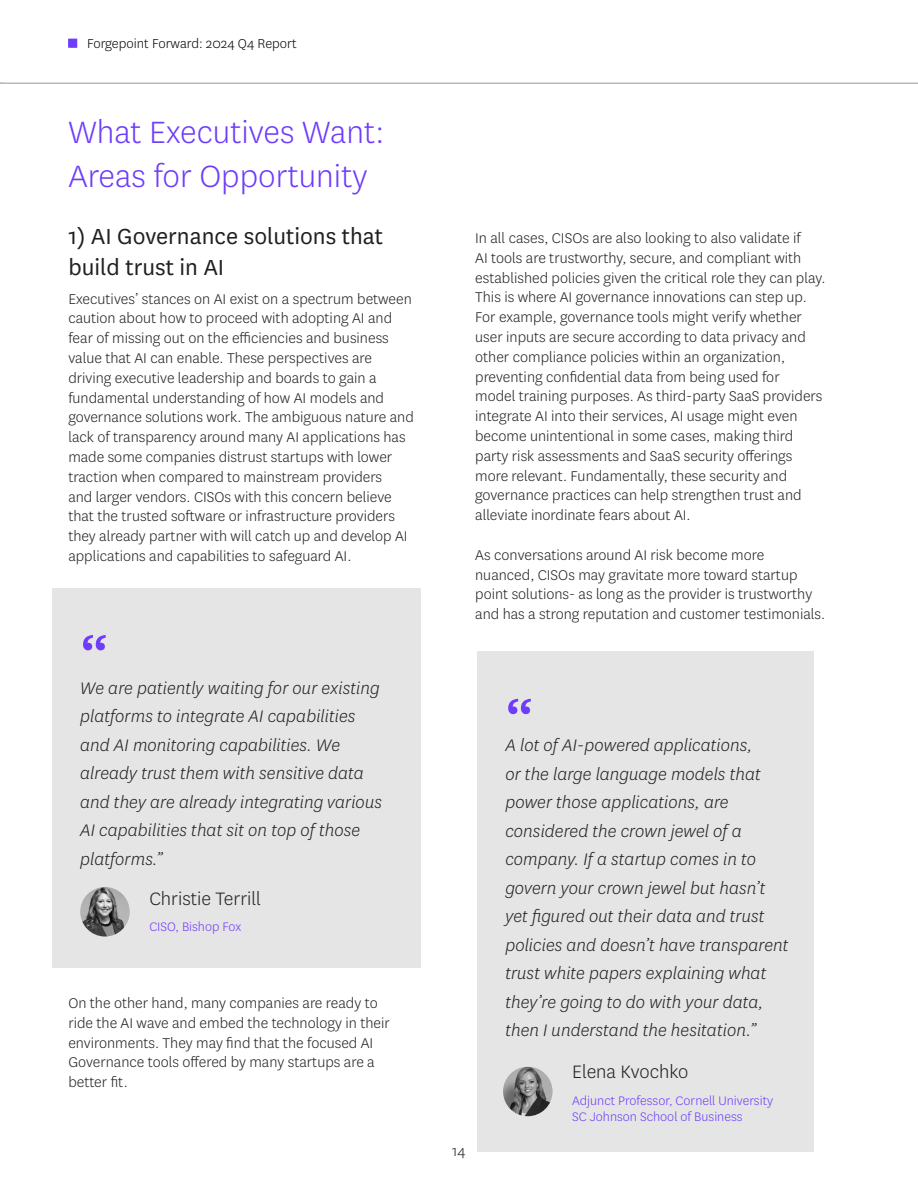
<style>
.page{position:relative;width:918px;height:1188px;background:#fff}
.page>*{position:absolute;margin:0;border:0;box-sizing:border-box;transform-origin:0 0}
.quotes{font:70.5px "National";color:#6e3cfa}
.t1{font:300 36px/43.2px "National";color:#6e3cfa}
.t2{font:25.5px/30.6px "National";color:#231f20}
.Quote_H1{font:300 21px "National";color:#231f20}
.quotes-2{font:italic 300 19.5px/28.5px "National";color:#231f20}
.t3{font:300 16.5px/19.8px "National";color:#231f20}
.t4{font:300 15px "National";color:#040503}
.Quote_Subhead{font:300 14.4px/16.5px "National";color:#6e3cfa}
</style>
<div class="page">
<div style="left:68px;top:39px;width:9px;height:9px;background:#6e3cfa;border:1px solid #6e3cfa"></div>
<hr style="left:0;top:82px;width:918px;height:2px;background:#bababa">
<div style="left:52px;top:588px;width:368px;height:379px;background:#e5e5e5"></div>
<img style="left:80px;top:887px;width:50px;height:50px;border-radius:25px">
<div style="left:477px;top:652px;width:336px;height:500px;background:#e5e5e5"></div>
<img style="left:503px;top:1067px;width:50px;height:49px;border-radius:25px">
<p class="t4" style="left:87px;top:34px;width:211px">Forgepoint Forward: 2024 Q4 Report</p>
<h1 class="t1" style="left:68px;top:110px;width:318px">What Executives Want:<br>Areas for Opportunity</h1>
<h2 class="t2" style="left:68px;top:220px;width:316px">1) AI Governance solutions that build trust in AI</h2>
<p class="t3" style="left:68px;top:288px;width:347px">Executives’ stances on AI exist on a spectrum between caution about how to proceed with adopting AI and fear of missing out on the efficiencies and business value that AI can enable. These perspectives are driving executive leadership and boards to gain a fundamental understanding of how AI models and governance solutions work. The ambiguous nature and lack of transparency around many AI applications has made some companies distrust startups with lower traction when compared to mainstream providers<br>and larger vendors. CISOs with this concern believe that the trusted software or infrastructure providers they already partner with will catch up and develop AI applications and capabilities to safeguard AI.</p>
<p class="quotes" style="left:80px;top:615px;width:30px">“</p>
<p class="quotes-2" style="left:80px;top:673px;width:303px">We are patiently waiting for our existing platforms to integrate AI capabilities and AI monitoring capabilities. We already trust them with sensitive data and they are already integrating various AI capabilities that sit on top of those platforms.”</p>
<p class="Quote_H1" style="left:149px;top:885px;width:113px">Christie Terrill</p>
<p class="Quote_Subhead" style="left:149px;top:918px;width:93px">CISO, Bishop Fox</p>
<p class="t3" style="left:68px;top:993px;width:323px">On the other hand, many companies are ready to ride the AI wave and embed the technology in their environments. They may find that the focused AI Governance tools offered by many startups are a better fit.</p>
<p class="t3" style="left:475px;top:227px;width:352px">In all cases, CISOs are also looking to also validate if<br>AI tools are trustworthy, secure, and compliant with established policies given the critical role they can play.<br>This is where AI governance innovations can step up.<br>For example, governance tools might verify whether user inputs are secure according to data privacy and other compliance policies within an organization, preventing confidential data from being used for<br>model training purposes. As third-party SaaS providers integrate AI into their services, AI usage might even become unintentional in some cases, making third party risk assessments and SaaS security offerings more relevant. Fundamentally, these security and governance practices can help strengthen trust and alleviate inordinate fears about AI.</p>
<p class="t3" style="left:475px;top:544px;width:352px">As conversations around AI risk become more nuanced, CISOs may gravitate more toward startup point solutions- as long as the provider is trustworthy and has a strong reputation and customer testimonials.</p>
<p class="t3" style="left:452px;top:1141px;width:15px">14</p>
<p class="quotes" style="left:505px;top:679px;width:30px">“</p>
<p class="quotes-2" style="left:505px;top:731px;width:285px">A lot of AI-powered applications,<br>or the large language models that power those applications, are considered the crown jewel of a company. If a startup comes in to govern your crown jewel but hasn’t yet figured out their data and trust policies and doesn’t have transparent trust white papers explaining what they’re going to do with your data, then I understand the hesitation.”</p>
<p class="Quote_H1" style="left:572px;top:1059px;width:118px">Elena Kvochko</p>
<p class="Quote_Subhead" style="left:572px;top:1092px;width:202px">Adjunct Professor, Cornell University<br>SC Johnson School of Business</p>
</div>
